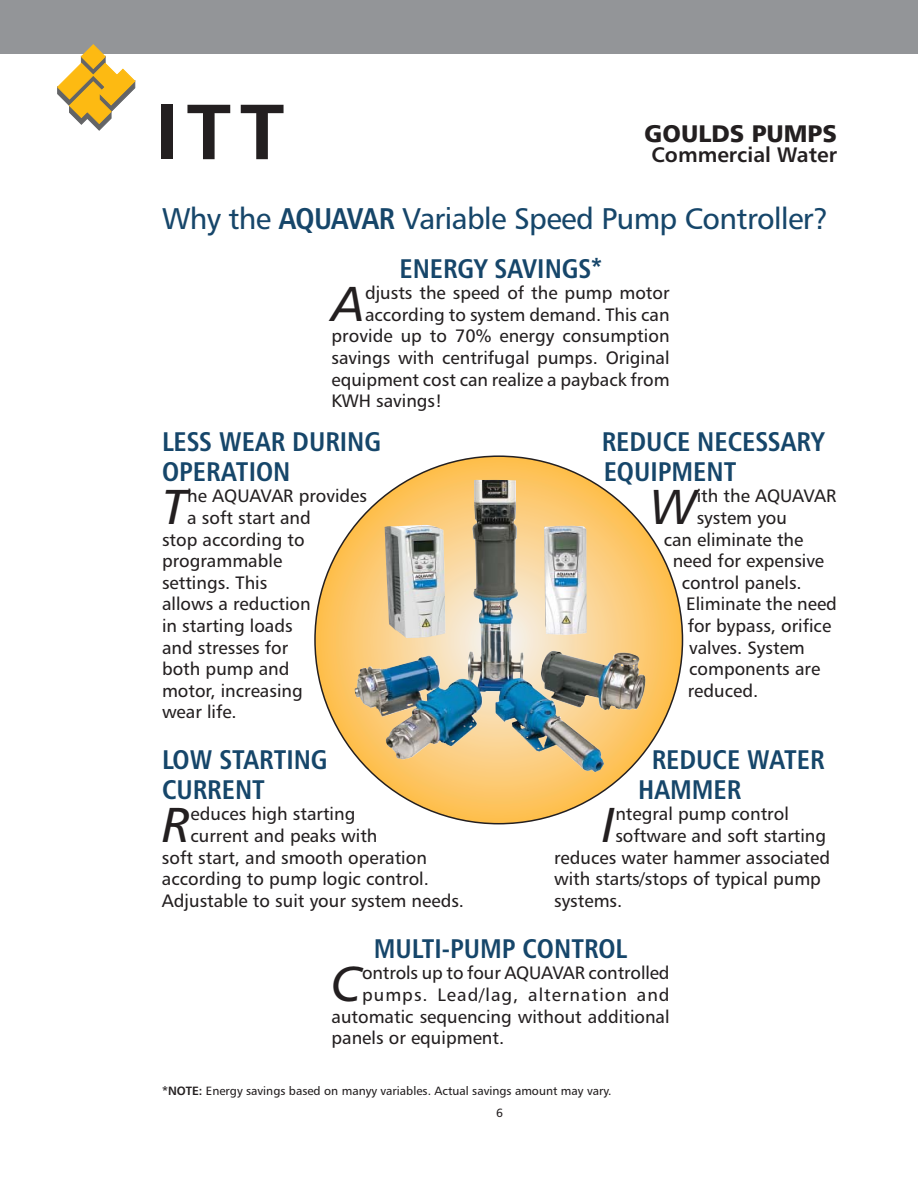
<style>
.page{position:relative;width:918px;height:1188px;background:#fff}
.page>*{position:absolute;margin:0;border:0;box-sizing:border-box;transform-origin:0 0}
.t1{font:78.45px "Humanist 777 BT Bold B";color:#231f20;scale:1.08 1}
.t2{font:49.05px "Humanist 777 BT Italic B";color:#231f20}
.t3{font:30px "Humanist 777 BT Roman B";letter-spacing:-.02em;color:#16466a}
.t4{font:27px/30px "Humanist 777 BT Bold Condensed B";color:#16466a}
.t5{font:24px "Humanist 777 BT Black B";color:#231f20}
.t6{font:21px "Humanist 777 BT Bold B";color:#231f20}
.t7{font:18px "Humanist 777 BT Roman B";color:#231f20}
.t8{font:18px "Humanist 777 BT Roman B";letter-spacing:.055em;color:#231f20}
.t9{font:12px "Humanist 777 BT Roman B";color:#231f20}
.s1{font-family:"Humanist 777 BT Bold Condensed B"}
.s2{font-family:"Humanist 777 BT Bold B"}
</style>
<div class="page">
<div style="left:0;top:0;width:918px;height:54px;background:#939598"></div>
<svg style="left:57px;top:44px;width:78px;height:86px"></svg>
<svg style="left:315px;top:456px;width:367px;height:368px;background:#f1bc60"></svg>
<img style="left:355px;top:479px;width:249px;height:294px">
<h1 class="t1" style="left:155px;top:98px;width:121px">ITT</h1>
<h3 class="t5" style="left:644px;top:124px;width:194px">GOULDS PUMPS</h3>
<p class="t6" style="left:651px;top:146px;width:187px">Commercial Water</p>
<h3 class="t3" style="left:162px;top:205px;width:668px">Why the <span class="s1">AQUAVAR</span> Variable Speed Pump Controller?</h3>
<h3 class="t4" style="left:399px;top:255px;width:204px">ENERGY SAVINGS*</h3>
<h2 class="t2" style="left:332px;top:282px;width:35px">A</h2>
<p class="t7" style="left:365px;top:285px;width:306px">djusts the speed of the pump motor</p>
<p class="t7" style="left:365px;top:307px;width:306px">according to system demand. This can</p>
<p class="t7" style="left:332px;top:328px;width:340px">provide up to 70% energy consumption</p>
<p class="t7" style="left:332px;top:350px;width:340px">savings with centrifugal pumps. Original</p>
<p class="t7" style="left:332px;top:372px;width:340px">equipment cost can realize a payback from</p>
<p class="t7" style="left:332px;top:393px;width:112px">KWH savings!</p>
<h3 class="t4" style="left:162px;top:428px;width:221px">LESS WEAR DURING<br>OPERATION</h3>
<h2 class="t2" style="left:162px;top:486px;width:27px">T</h2>
<p class="t7" style="left:187px;top:488px;width:181px">he AQUAVAR provides</p>
<h3 class="t4" style="left:602px;top:428px;width:224px">REDUCE NECESSARY<br>EQUIPMENT</h3>
<h2 class="t2" style="left:650px;top:486px;width:48px">W</h2>
<p class="t7" style="left:697px;top:488px;width:141px">ith the AQUAVAR</p>
<p class="t7" style="left:187px;top:510px;width:125px">a soft start and</p>
<p class="t7" style="left:162px;top:531px;width:144px">stop according to</p>
<p class="t7" style="left:162px;top:553px;width:122px">programmable</p>
<p class="t7" style="left:162px;top:575px;width:107px">settings. This</p>
<p class="t7" style="left:162px;top:596px;width:150px">allows a reduction</p>
<p class="t7" style="left:162px;top:618px;width:132px">in starting loads</p>
<p class="t7" style="left:162px;top:639px;width:128px">and stresses for</p>
<p class="t7" style="left:162px;top:661px;width:129px">both pump and</p>
<p class="t7" style="left:162px;top:683px;width:142px">motor, increasing</p>
<p class="t7" style="left:162px;top:704px;width:76px">wear life.</p>
<p class="t7" style="left:697px;top:510px;width:92px">system you</p>
<p class="t7" style="left:664px;top:531px;width:141px">can eliminate the</p>
<p class="t7" style="left:673px;top:553px;width:153px">need for expensive</p>
<p class="t7" style="left:682px;top:575px;width:122px">control panels.</p>
<p class="t7" style="left:686px;top:596px;width:152px">Eliminate the need</p>
<p class="t7" style="left:688px;top:618px;width:145px">for bypass, orifice</p>
<p class="t7" style="left:689px;top:639px;width:117px">valves. System</p>
<p class="t7" style="left:689px;top:661px;width:133px">components are</p>
<p class="t7" style="left:688px;top:683px;width:72px">reduced.</p>
<h3 class="t4" style="left:162px;top:746px;width:167px">LOW STARTING<br>CURRENT</h3>
<h2 class="t2" style="left:162px;top:804px;width:30px">R</h2>
<p class="t7" style="left:191px;top:806px;width:166px">educes high starting</p>
<h3 class="t4" style="left:638px;top:746px;width:188px;text-indent:14px">REDUCE WATER<br>HAMMER</h3>
<h2 class="t2" style="left:602px;top:804px;width:15px">I</h2>
<p class="t7" style="left:615px;top:806px;width:175px">ntegral pump control</p>
<p class="t7" style="left:615px;top:828px;width:212px">software and soft starting</p>
<p class="t7" style="left:554px;top:849px;width:277px">reduces water hammer associated</p>
<p class="t7" style="left:554px;top:871px;width:268px">with starts/stops of typical pump</p>
<p class="t7" style="left:554px;top:893px;width:70px">systems.</p>
<h3 class="t4" style="left:374px;top:935px;width:255px">MULTI-PUMP CONTROL</h3>
<p class="t7" style="left:191px;top:828px;width:188px">current and peaks with</p>
<p class="t7" style="left:162px;top:849px;width:266px">soft start, and smooth operation</p>
<p class="t7" style="left:162px;top:871px;width:268px">according to pump logic control.</p>
<p class="t7" style="left:162px;top:893px;width:304px">Adjustable to suit your system needs.</p>
<h2 class="t2" style="left:332px;top:963px;width:32px">C</h2>
<p class="t7" style="left:362px;top:965px;width:309px">ontrols up to four AQUAVAR controlled</p>
<p class="t8" style="left:362px;top:987px;width:309px">pumps. Lead/lag, alternation and</p>
<p class="t7" style="left:332px;top:1008px;width:340px">automatic sequencing without additional</p>
<p class="t7" style="left:332px;top:1030px;width:174px">panels or equipment.</p>
<p class="t9" style="left:162px;top:1085px;width:451px"><span class="s2">*NOTE:</span> Energy savings based on manyy variables. Actual savings amount may vary.</p>
<p class="t9" style="left:496px;top:1107px;width:8px">6</p>
</div>
